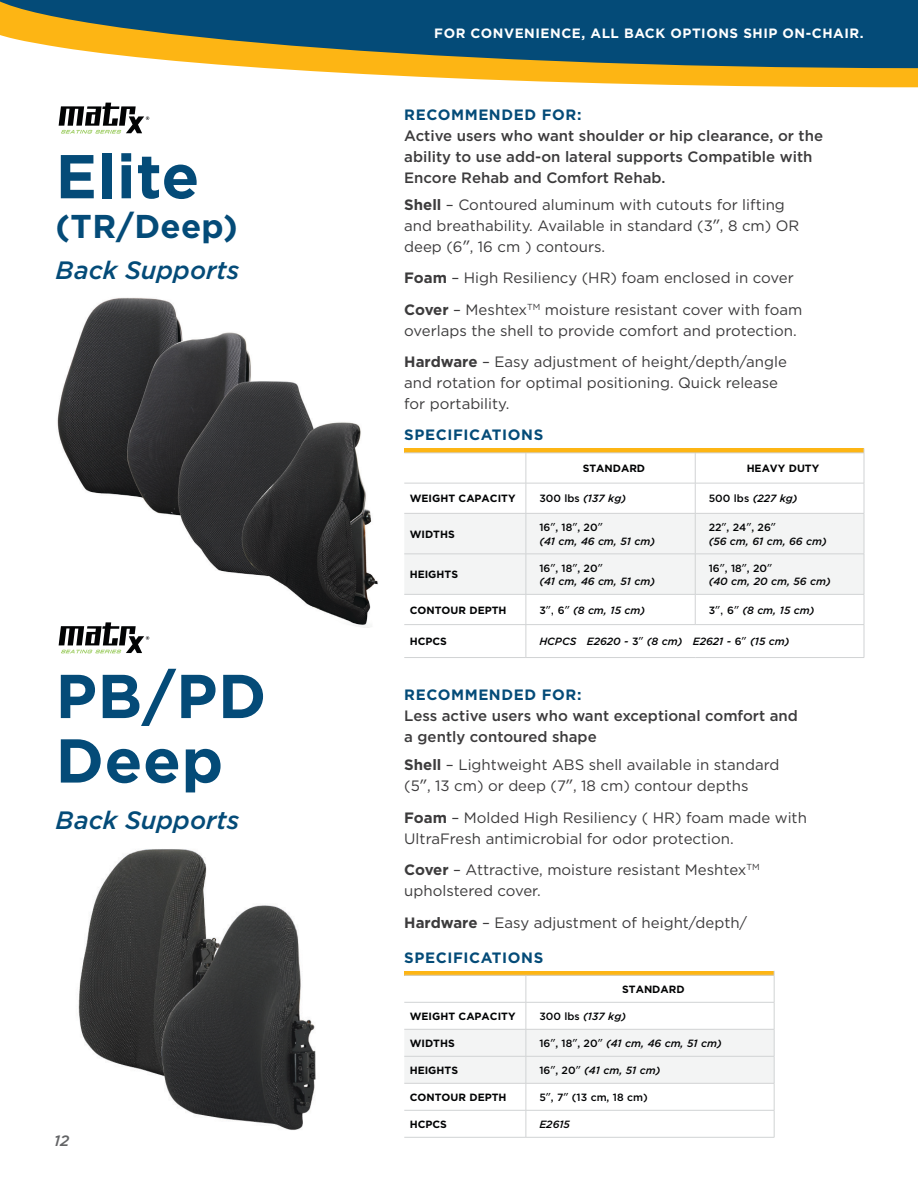
<style>
.page{position:relative;width:918px;height:1188px;background:#fff}
.page>*{position:absolute;margin:0;border:0;box-sizing:border-box;transform-origin:0 0}
.t1{font:700 61.8px/64.5px "Gotham";letter-spacing:.01em;color:#044b78}
.t2{font:700 33px "Gotham";letter-spacing:.01em;color:#044b78}
.t3{font:italic 500 25.05px "Gotham";color:#044b78}
.t4{font:15px/21px "Gotham";color:#3c3b3c}
.t5{font:500 15px/21px "Gotham";color:#3c3b3c}
.t6{font:700 15px "Gotham";letter-spacing:.04em;color:#044b78}
.t7{font:italic 500 15px "Gotham";color:#636466}
.t8{font:700 13.5px "Gotham";letter-spacing:.04em;color:#fff}
.Table_Specs{font:italic 500 10.5px/13.5px "Gotham";color:#020304}
.Table_Specs-2{font:700 10.5px "Gotham";color:#020304}
.Table_Specs-3{font:500 10.5px "Gotham";color:#020304}
.s1{font-weight:700}
.s2{font-family:"Lucida Grande"}
.s3{font-style:normal}
.s4{font-family:"Lucida Grande";font-weight:400;font-style:normal}
.s5{font-family:"Lucida Grande";font-weight:400}
</style>
<div class="page">
<img style="left:57px;top:297px;width:321px;height:331px">
<svg style="left:59px;top:103px;width:90px;height:31px"></svg>
<svg style="left:59px;top:622px;width:90px;height:31px"></svg>
<img style="left:78px;top:849px;width:238px;height:281px">
<svg style="left:0;top:0;width:918px;height:87px;background:#6c8272"></svg>
<div style="left:404px;top:448px;width:460px;height:5px;background:#fdb514"></div>
<hr style="left:526px;top:483px;width:1px;height:30px;background:#d1d3d4">
<hr style="left:695px;top:483px;width:1px;height:30px;background:#d1d3d4">
<hr style="left:864px;top:483px;width:1px;height:30px;background:#d1d3d4">
<hr style="left:404px;top:624px;width:122px;height:1px;background:#d1d3d4">
<hr style="left:526px;top:625px;width:1px;height:32px;background:#d1d3d4">
<hr style="left:526px;top:624px;width:169px;height:1px;background:#d1d3d4">
<hr style="left:695px;top:624px;width:169px;height:1px;background:#d1d3d4">
<svg style="left:404px;top:513px;width:461px;height:111px"></svg>
<hr style="left:864px;top:625px;width:1px;height:32px;background:#d1d3d4">
<hr style="left:404px;top:657px;width:122px;height:1px;background:#d1d3d4">
<hr style="left:526px;top:657px;width:169px;height:1px;background:#d1d3d4">
<hr style="left:695px;top:657px;width:169px;height:1px;background:#d1d3d4">
<hr style="left:404px;top:453px;width:122px;height:1px;background:#d1d3d4">
<hr style="left:526px;top:453px;width:169px;height:1px;background:#d1d3d4">
<hr style="left:695px;top:453px;width:169px;height:1px;background:#d1d3d4">
<hr style="left:526px;top:453px;width:1px;height:30px;background:#d1d3d4">
<hr style="left:695px;top:453px;width:1px;height:30px;background:#d1d3d4">
<hr style="left:864px;top:453px;width:1px;height:30px;background:#d1d3d4">
<hr style="left:404px;top:483px;width:122px;height:1px;background:#d1d3d4">
<hr style="left:526px;top:483px;width:169px;height:1px;background:#d1d3d4">
<hr style="left:695px;top:483px;width:169px;height:1px;background:#d1d3d4">
<hr style="left:404px;top:1137px;width:122px;height:1px;background:#d1d3d4">
<hr style="left:526px;top:1137px;width:248px;height:1px;background:#d1d3d4">
<svg style="left:404px;top:971px;width:371px;height:166px"></svg>
<hr style="left:404px;top:1002px;width:122px;height:1px;background:#d1d3d4">
<hr style="left:526px;top:1002px;width:248px;height:1px;background:#d1d3d4">
<p class="t1" style="left:56px;top:144px;width:145px">Elite</p>
<p class="t2" style="left:56px;top:204px;width:184px">(TR/Deep)</p>
<p class="t3" style="left:56px;top:254px;width:185px">Back Supports</p>
<p class="t1" style="left:56px;top:664px;width:212px">PB/PD<br>Deep</p>
<p class="t3" style="left:56px;top:803px;width:185px">Back Supports</p>
<p class="t7" style="left:54px;top:1131px;width:17px">12</p>
<h1 class="t8" style="left:434px;top:24px;width:431px">FOR CONVENIENCE, ALL BACK OPTIONS SHIP ON-CHAIR.</h1>
<h1 class="t6" style="left:404px;top:105px;width:179px">RECOMMENDED FOR:</h1>
<p class="t5" style="left:404px;top:125px;width:420px">Active users who want shoulder or hip clearance, or the ability to use add-on lateral supports Compatible with<br>Encore Rehab and Comfort Rehab.</p>
<p class="t4" style="left:404px;top:194px;width:397px"><span class="s1">Shell</span> – Contoured aluminum with cutouts for lifting and breathability. Available in standard (3<span class="s2">ʺ</span>, 8 cm) OR deep (6<span class="s2">ʺ</span>, 16 cm ) contours.</p>
<p class="t4" style="left:404px;top:267px;width:391px"><span class="s1">Foam</span> – High Resiliency (HR) foam enclosed in cover</p>
<p class="t4" style="left:404px;top:299px;width:400px"><span class="s1">Cover</span> – Meshtex<sup>TM</sup> moisture resistant cover with foam overlaps the shell to provide comfort and protection.</p>
<p class="t4" style="left:404px;top:351px;width:384px"><span class="s1">Hardware</span> – Easy adjustment of height/depth/angle and rotation for optimal positioning. Quick release for portability.</p>
<h1 class="t6" style="left:404px;top:425px;width:140px">SPECIFICATIONS</h1>
<p class="Table_Specs-2" style="left:583px;top:462px;width:64px">STANDARD</p>
<p class="Table_Specs-2" style="left:747px;top:462px;width:74px">HEAVY DUTY</p>
<p class="Table_Specs-2" style="left:410px;top:492px;width:107px">WEIGHT CAPACITY</p>
<p class="Table_Specs" style="left:539px;top:492px;width:88px"><span class="s3">300 lbs</span> (137 kg)</p>
<p class="Table_Specs" style="left:709px;top:492px;width:90px"><span class="s3">500 lbs</span> (227 kg)</p>
<p class="Table_Specs-2" style="left:410px;top:527px;width:47px">WIDTHS</p>
<p class="Table_Specs" style="left:539px;top:520px;width:117px"><span class="s3">16</span><span class="s4">ʺ</span><span class="s3">, 18</span><span class="s4">ʺ</span><span class="s3">, 20</span><span class="s4">ʺ<br></span>(41 cm, 46 cm, 51 cm)</p>
<p class="Table_Specs" style="left:709px;top:520px;width:119px"><span class="s3">22</span><span class="s4">ʺ</span><span class="s3">, 24</span><span class="s4">ʺ</span><span class="s3">, 26</span><span class="s4">ʺ<br></span>(56 cm, 61 cm, 66 cm)</p>
<p class="Table_Specs-2" style="left:410px;top:568px;width:50px">HEIGHTS</p>
<p class="Table_Specs" style="left:539px;top:561px;width:117px"><span class="s3">16</span><span class="s4">ʺ</span><span class="s3">, 18</span><span class="s4">ʺ</span><span class="s3">, 20</span><span class="s4">ʺ<br></span>(41 cm, 46 cm, 51 cm)</p>
<p class="Table_Specs" style="left:709px;top:561px;width:123px"><span class="s3">16</span><span class="s4">ʺ</span><span class="s3">, 18</span><span class="s4">ʺ</span><span class="s3">, 20</span><span class="s4">ʺ<br></span>(40 cm, 20 cm, 56 cm)</p>
<p class="Table_Specs-2" style="left:410px;top:603px;width:98px">CONTOUR DEPTH</p>
<p class="Table_Specs" style="left:539px;top:603px;width:107px"><span class="s3">3</span><span class="s4">ʺ,</span> <span class="s3">6</span><span class="s4">ʺ</span> (8 cm, 15 cm)</p>
<p class="Table_Specs" style="left:709px;top:603px;width:107px"><span class="s3">3</span><span class="s4">ʺ,</span> <span class="s3">6</span><span class="s4">ʺ</span> (8 cm, 15 cm)</p>
<p class="Table_Specs-2" style="left:410px;top:635px;width:39px">HCPCS</p>
<p class="Table_Specs" style="left:539px;top:635px;width:251px">HCPCS E2620 - <span class="s3">3</span><span class="s4">ʺ</span> (8 cm) E2621 - <span class="s3">6</span><span class="s4">ʺ</span> (15 cm)</p>
<h1 class="t6" style="left:404px;top:684px;width:179px">RECOMMENDED FOR:</h1>
<p class="t5" style="left:404px;top:705px;width:395px">Less active users who want exceptional comfort and a gently contoured shape</p>
<p class="t4" style="left:404px;top:754px;width:377px"><span class="s1">Shell</span> – Lightweight ABS shell available in standard (5<span class="s2">ʺ</span>, 13 cm) or deep (7<span class="s2">ʺ</span>, 18 cm) contour depths</p>
<p class="t4" style="left:404px;top:807px;width:404px"><span class="s1">Foam</span> – Molded High Resiliency ( HR) foam made with<br>UltraFresh antimicrobial for odor protection.</p>
<p class="t4" style="left:404px;top:859px;width:357px"><span class="s1">Cover</span> – Attractive, moisture resistant Meshtex<sup>TM </sup>upholstered cover.</p>
<p class="t4" style="left:404px;top:912px;width:344px"><span class="s1">Hardware</span> – Easy adjustment of height/depth/</p>
<h1 class="t6" style="left:404px;top:948px;width:140px">SPECIFICATIONS</h1>
<p class="Table_Specs-2" style="left:622px;top:982px;width:64px">STANDARD</p>
<p class="Table_Specs-2" style="left:410px;top:1009px;width:107px">WEIGHT CAPACITY</p>
<p class="Table_Specs" style="left:539px;top:1009px;width:88px"><span class="s3">300 lbs</span> (137 kg)</p>
<p class="Table_Specs-2" style="left:410px;top:1036px;width:47px">WIDTHS</p>
<p class="Table_Specs" style="left:539px;top:1036px;width:184px"><span class="s3">16</span><span class="s4">ʺ</span><span class="s3">, 18</span><span class="s4">ʺ</span><span class="s3">, 20</span><span class="s4">ʺ</span> (41 cm, 46 cm, 51 cm)</p>
<p class="Table_Specs-2" style="left:410px;top:1063px;width:50px">HEIGHTS</p>
<p class="Table_Specs" style="left:539px;top:1063px;width:123px"><span class="s3">16</span><span class="s4">ʺ</span><span class="s3">, 20</span><span class="s4">ʺ</span> (41 cm, 51 cm)</p>
<p class="Table_Specs-2" style="left:410px;top:1090px;width:98px">CONTOUR DEPTH</p>
<p class="Table_Specs-3" style="left:539px;top:1090px;width:110px">5<span class="s5">ʺ</span>, 7<span class="s5">ʺ</span> (13 cm, 18 cm)</p>
<p class="Table_Specs-2" style="left:410px;top:1117px;width:39px">HCPCS</p>
<p class="Table_Specs" style="left:539px;top:1117px;width:32px">E2615</p>
</div>
